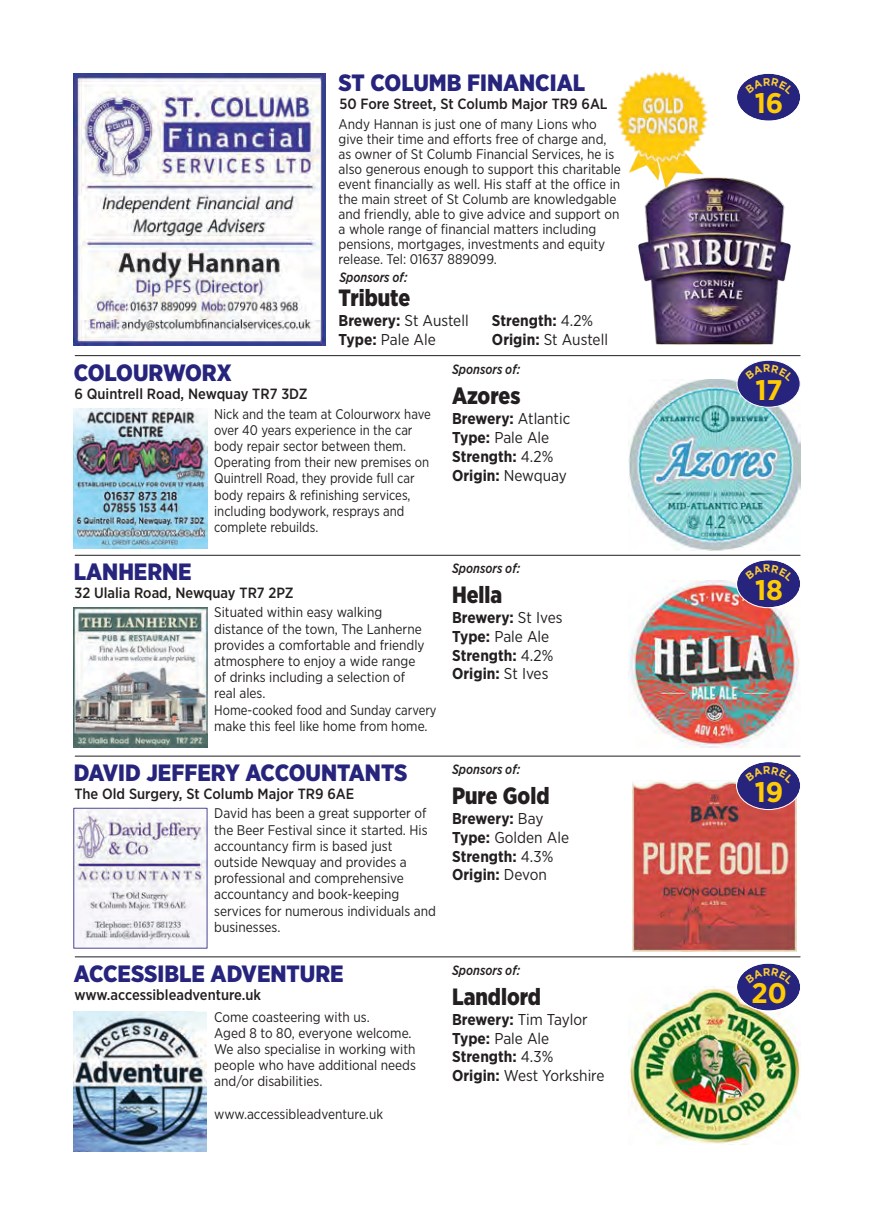
<style>
.page{position:relative;width:874px;height:1225px;background:#fff}
.page>*{position:absolute;margin:0;border:0;box-sizing:border-box;transform-origin:0 0}
.t1{font:700 28.4px "Gotham Narrow";color:#ffcb04;scale:1.05 1}
.t2{font:900 23.6px "Gotham Narrow";color:#26247c}
.t3{font:900 23.6px "Gotham Narrow";color:#231f20;scale:.94 1}
.t4{font:700 15.8px/18.8px "Gotham Narrow";color:#231f20}
.t5{font:15.8px/18.8px "Gotham Narrow";color:#231f20}
.t6{font:500 14.8px "Gotham Narrow";color:#231f1f}
.t7{font:500 14.8px "Gotham Narrow";color:#231f20}
.t8{font:14px/16.2px "Gotham Narrow";color:#231f20}
.t9{font:14px/16.2px "Gotham Narrow";color:#231f20;scale:.94 1}
.t10{font:italic 500 13.4px "Gotham Narrow";color:#231f20;scale:.94 1}
.s1{font-weight:700}
.s2{font-weight:400}
</style>
<div class="page">
<hr style="left:75px;top:355px;width:724px;height:1px;background:#231f20">
<hr style="left:75px;top:555px;width:724px;height:1px;background:#231f20">
<hr style="left:75px;top:755px;width:724px;height:1px;background:#231f20">
<hr style="left:75px;top:956px;width:724px;height:1px;background:#231f20">
<img style="left:74px;top:408px;width:133px;height:140px">
<img style="left:74px;top:607px;width:133px;height:140px">
<img style="left:75px;top:809px;width:130px;height:137px">
<img style="left:74px;top:1011px;width:133px;height:140px">
<img style="left:638px;top:178px;width:152px;height:166px">
<img style="left:628px;top:379px;width:171px;height:171px">
<img style="left:628px;top:580px;width:171px;height:167px">
<img style="left:632px;top:780px;width:164px;height:171px">
<img style="left:628px;top:986px;width:171px;height:158px">
<div style="left:736px;top:360px;width:64px;height:48px;background:#26247c;border:1px solid #fff;border-radius:50%"></div>
<img style="left:74px;top:74px;width:251px;height:272px">
<div style="left:73px;top:807px;width:134px;height:141px;border:1px solid #4d4995"></div>
<img style="left:617px;top:71px;width:91px;height:118px">
<svg style="left:737px;top:73px;width:63px;height:48px"></svg>
<svg style="left:745px;top:364px;width:48px;height:7px"></svg>
<svg style="left:735px;top:560px;width:65px;height:48px"></svg>
<svg style="left:735px;top:762px;width:65px;height:48px;background:#5a4c8c"></svg>
<svg style="left:735px;top:963px;width:65px;height:48px"></svg>
<h2 class="t2" style="left:338px;top:72px;width:248px">ST COLUMB FINANCIAL</h2>
<p class="t6" style="left:339px;top:97px;width:270px">50 Fore Street, St Columb Major TR9 6AL</p>
<p class="t8" style="left:338px;top:117px;width:284px;line-height:15px">Andy Hannan is just one of many Lions who give their time and efforts free of charge and, as owner of St Columb Financial Services, he is also generous enough to support this charitable event financially as well. His staff at the office in the main street of St Columb are knowledgable and friendly, able to give advice and support on a whole range of financial matters including pensions, mortgages, investments and equity release. Tel: 01637 889099.</p>
<p class="t10" style="left:339px;top:271px;width:74px">Sponsors of:</p>
<h2 class="t3" style="left:338px;top:287px;width:78px">Tribute</h2>
<h2 class="t2" style="left:74px;top:362px;width:159px">COLOURWORX</h2>
<p class="t7" style="left:74px;top:387px;width:234px">6 Quintrell Road, Newquay TR7 3DZ</p>
<p class="t5" style="left:338px;top:312px;width:131px"><span class="s1">Brewery:</span> St Austell<br><span class="s1">Type:</span> Pale Ale</p>
<p class="t4" style="left:491px;top:312px;width:117px">Strength: <span class="s2">4.2%<br></span>Origin: <span class="s2">St Austell</span></p>
<p class="t10" style="left:452px;top:363px;width:74px">Sponsors of:</p>
<h2 class="t3" style="left:452px;top:385px;width:74px">Azores</h2>
<p class="t9" style="left:214px;top:406px;width:232px">Nick and the team at Colourworx have over 40 years experience in the car body repair sector between them.<br>Operating from their new premises on Quintrell Road, they provide full car body repairs &amp; refinishing services, including bodywork, resprays and complete rebuilds.</p>
<p class="t4" style="left:452px;top:410px;width:120px">Brewery: <span class="s2">Atlantic<br></span>Type: <span class="s2">Pale Ale<br></span>Strength: <span class="s2">4.2%<br></span>Origin: <span class="s2">Newquay</span></p>
<h2 class="t2" style="left:74px;top:561px;width:119px">LANHERNE</h2>
<p class="t10" style="left:452px;top:562px;width:74px">Sponsors of:</p>
<p class="t6" style="left:74px;top:586px;width:220px">32 Ulalia Road, Newquay TR7 2PZ</p>
<h2 class="t3" style="left:452px;top:584px;width:55px">Hella</h2>
<p class="t8" style="left:214px;top:605px;width:224px">Situated within easy walking<br>distance of the town, The Lanherne provides a comfortable and friendly atmosphere to enjoy a wide range<br>of drinks including a selection of<br>real ales.<br>Home-cooked food and Sunday carvery make this feel like home from home.</p>
<p class="t4" style="left:452px;top:609px;width:112px">Brewery: <span class="s2">St Ives<br></span>Type: <span class="s2">Pale Ale<br></span>Strength: <span class="s2">4.2%<br></span>Origin: <span class="s2">St Ives</span></p>
<h2 class="t2" style="left:74px;top:762px;width:335px">DAVID JEFFERY ACCOUNTANTS</h2>
<p class="t10" style="left:452px;top:763px;width:74px">Sponsors of:</p>
<p class="t6" style="left:74px;top:787px;width:281px">The Old Surgery, St Columb Major TR9 6AE</p>
<h2 class="t3" style="left:452px;top:785px;width:105px">Pure Gold</h2>
<p class="t8" style="left:214px;top:806px;width:223px">David has been a great supporter of the Beer Festival since it started. His accountancy firm is based just outside Newquay and provides a professional and comprehensive accountancy and book-keeping services for numerous individuals and businesses.</p>
<p class="t4" style="left:452px;top:809px;width:118px">Brewery: <span class="s2">Bay<br></span>Type: <span class="s2">Golden Ale<br></span>Strength: <span class="s2">4.3%<br></span>Origin: <span class="s2">Devon</span></p>
<h2 class="t2" style="left:74px;top:962px;width:271px">ACCESSIBLE ADVENTURE</h2>
<p class="t10" style="left:452px;top:964px;width:74px">Sponsors of:</p>
<p class="t7" style="left:74px;top:987px;width:188px">www.accessibleadventure.uk</p>
<h2 class="t3" style="left:452px;top:986px;width:96px">Landlord</h2>
<p class="t8" style="left:214px;top:1009px;width:203px">Come coasteering with us.<br>Aged 8 to 80, everyone welcome.<br>We also specialise in working with people who have additional needs and/or disabilities.</p>
<p class="t8" style="left:214px;top:1106px;width:170px">www.accessibleadventure.uk</p>
<p class="t5" style="left:452px;top:1010px;width:154px"><span class="s1">Brewery:</span> Tim Taylor<br><span class="s1">Type:</span> Pale Ale<br><span class="s1">Strength:</span> 4.3%<br><span class="s1">Origin:</span> West Yorkshire</p>
<h1 class="t1" style="left:754px;top:91px;width:29px">16</h1>
<h1 class="t1" style="left:755px;top:377px;width:27px">17</h1>
<h1 class="t1" style="left:754px;top:577px;width:28px">18</h1>
<h1 class="t1" style="left:754px;top:779px;width:29px">19</h1>
<h1 class="t1" style="left:751px;top:980px;width:35px">20</h1>
</div>
